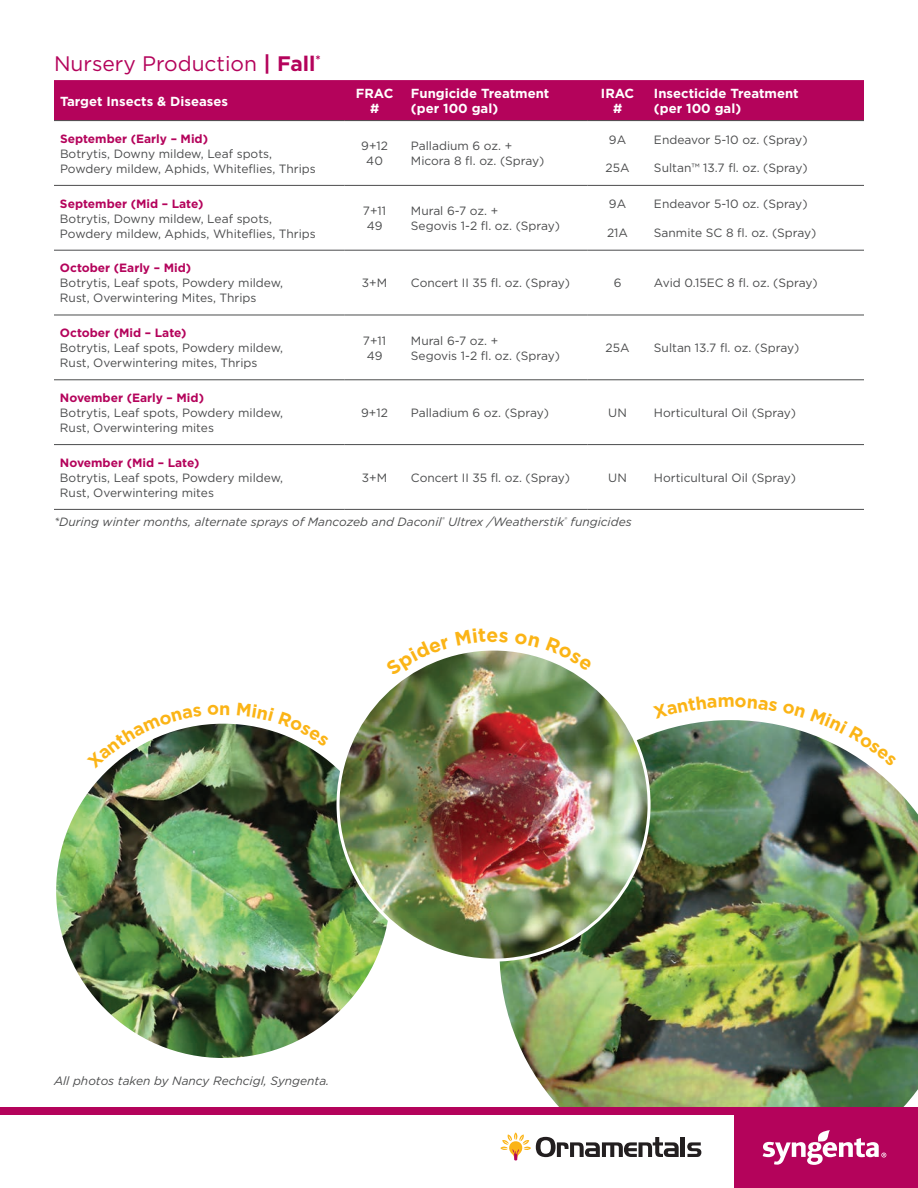
<style>
.page{position:relative;width:918px;height:1188px;background:#fff}
.page>*{position:absolute;margin:0;border:0;box-sizing:border-box;transform-origin:0 0}
.t1{font:21px "Gotham";color:#b4035b}
.t2{font:700 13.2px/15px "Gotham";color:#fff;text-align:center}
.t3{font:12px/15px "Gotham";color:#4b4c4d}
.t4{font:italic 12px "Gotham";color:#4b4c4d}
.t5{font:700 12px "Gotham";color:#b4035b}
.s1{font-weight:700}
</style>
<div class="page">
<img style="left:55px;top:722px;width:337px;height:337px;border-radius:169px">
<img style="left:499px;top:733px;width:419px;height:374px">
<img style="left:338px;top:649px;width:311px;height:311px;border-radius:156px">
<div style="left:54px;top:80px;width:810px;height:40px;background:#b4035b"></div>
<hr style="left:54px;top:120px;width:290px;height:1px;background:#4b4c4d">
<hr style="left:344px;top:120px;width:61px;height:1px;background:#4b4c4d">
<hr style="left:405px;top:120px;width:182px;height:1px;background:#4b4c4d">
<hr style="left:587px;top:120px;width:61px;height:1px;background:#4b4c4d">
<hr style="left:648px;top:120px;width:216px;height:1px;background:#4b4c4d">
<hr style="left:54px;top:185px;width:290px;height:1px;background:#4b4c4d">
<hr style="left:344px;top:185px;width:61px;height:1px;background:#4b4c4d">
<hr style="left:405px;top:185px;width:182px;height:1px;background:#4b4c4d">
<hr style="left:587px;top:185px;width:61px;height:1px;background:#4b4c4d">
<hr style="left:648px;top:185px;width:216px;height:1px;background:#4b4c4d">
<hr style="left:54px;top:250px;width:290px;height:1px;background:#4b4c4d">
<hr style="left:344px;top:250px;width:61px;height:1px;background:#4b4c4d">
<hr style="left:405px;top:250px;width:182px;height:1px;background:#4b4c4d">
<hr style="left:587px;top:250px;width:61px;height:1px;background:#4b4c4d">
<hr style="left:648px;top:250px;width:216px;height:1px;background:#4b4c4d">
<hr style="left:54px;top:315px;width:290px;height:1px;background:#4b4c4d">
<hr style="left:344px;top:315px;width:61px;height:1px;background:#4b4c4d">
<hr style="left:405px;top:315px;width:182px;height:1px;background:#4b4c4d">
<hr style="left:587px;top:315px;width:61px;height:1px;background:#4b4c4d">
<hr style="left:648px;top:315px;width:216px;height:1px;background:#4b4c4d">
<hr style="left:54px;top:380px;width:290px;height:1px;background:#4b4c4d">
<hr style="left:344px;top:380px;width:61px;height:1px;background:#4b4c4d">
<hr style="left:405px;top:380px;width:182px;height:1px;background:#4b4c4d">
<hr style="left:587px;top:380px;width:61px;height:1px;background:#4b4c4d">
<hr style="left:648px;top:380px;width:216px;height:1px;background:#4b4c4d">
<hr style="left:54px;top:444px;width:290px;height:1px;background:#4b4c4d">
<hr style="left:344px;top:444px;width:61px;height:1px;background:#4b4c4d">
<hr style="left:405px;top:444px;width:182px;height:1px;background:#4b4c4d">
<hr style="left:587px;top:444px;width:61px;height:1px;background:#4b4c4d">
<hr style="left:648px;top:444px;width:216px;height:1px;background:#4b4c4d">
<hr style="left:54px;top:509px;width:290px;height:1px;background:#4b4c4d">
<hr style="left:344px;top:509px;width:61px;height:1px;background:#4b4c4d">
<hr style="left:405px;top:509px;width:182px;height:1px;background:#4b4c4d">
<hr style="left:587px;top:509px;width:61px;height:1px;background:#4b4c4d">
<hr style="left:648px;top:509px;width:216px;height:1px;background:#4b4c4d">
<svg style="left:500px;top:1133px;width:179px;height:27px"></svg>
<hr style="left:681px;top:1137px;width:4px;height:20px;background:#231f20">
<svg style="left:687px;top:1142px;width:14px;height:15px"></svg>
<div style="left:734px;top:1107px;width:184px;height:81px;background:#b4035b"></div>
<svg style="left:763px;top:1130px;width:123px;height:35px"></svg>
<div style="left:0;top:1107px;width:918px;height:7px;background:#b4035b"></div>
<img style="left:107px;top:723px;width:95px;height:46px">
<svg style="left:237px;top:723px;width:72px;height:23px"></svg>
<svg style="left:653px;top:720px;width:244px;height:46px"></svg>
<svg style="left:407px;top:649px;width:101px;height:27px"></svg>
<svg style="left:546px;top:658px;width:26px;height:13px"></svg>
<h1 class="t1" style="left:54px;top:50px;width:268px">Nursery Production <span class="s1">| Fall</span><sup>*</sup></h1>
<p class="t2" style="left:60px;top:93px;width:170px">Target Insects &amp; Diseases</p>
<p class="t2" style="left:356px;top:86px;width:39px">FRAC #</p>
<p class="t2" style="left:411px;top:86px;width:140px;text-align:left">Fungicide Treatment (per 100 gal)</p>
<p class="t2" style="left:601px;top:86px;width:35px">IRAC #</p>
<p class="t2" style="left:654px;top:86px;width:146px;text-align:left">Insecticide Treatment (per 100 gal)</p>
<p class="t5" style="left:60px;top:131px;width:150px">September (Early – Mid)</p>
<p class="t3" style="left:60px;top:146px;width:257px">Botrytis, Downy mildew, Leaf spots,<br>Powdery mildew, Aphids, Whiteflies, Thrips</p>
<p class="t3" style="left:361px;top:138px;width:28px;text-align:center">9+12<br>40</p>
<p class="t3" style="left:411px;top:138px;width:135px">Palladium 6 oz. +<br>Micora 8 fl. oz. (Spray)</p>
<p class="t3" style="left:654px;top:132px;width:155px">Endeavor 5-10 oz. (Spray)</p>
<p class="t3" style="left:654px;top:160px;width:155px">Sultan™ 13.7 fl. oz. (Spray)</p>
<p class="t3" style="left:609px;top:132px;width:19px">9A</p>
<p class="t3" style="left:606px;top:160px;width:26px">25A</p>
<p class="t5" style="left:60px;top:195px;width:145px">September (Mid – Late)</p>
<p class="t3" style="left:60px;top:211px;width:257px">Botrytis, Downy mildew, Leaf spots,<br>Powdery mildew, Aphids, Whiteflies, Thrips</p>
<p class="t3" style="left:363px;top:203px;width:25px;text-align:center">7+11<br>49</p>
<p class="t3" style="left:411px;top:203px;width:151px">Mural 6-7 oz. +<br>Segovis 1-2 fl. oz. (Spray)</p>
<p class="t3" style="left:609px;top:196px;width:19px">9A</p>
<p class="t3" style="left:607px;top:225px;width:22px">21A</p>
<p class="t3" style="left:654px;top:196px;width:155px">Endeavor 5-10 oz. (Spray)</p>
<p class="t3" style="left:654px;top:225px;width:164px">Sanmite SC 8 fl. oz. (Spray)</p>
<p class="t5" style="left:60px;top:260px;width:133px">October (Early – Mid)</p>
<p class="t3" style="left:60px;top:275px;width:225px">Botrytis, Leaf spots, Powdery mildew,<br>Rust, Overwintering Mites, Thrips</p>
<p class="t3" style="left:362px;top:275px;width:27px">3+M</p>
<p class="t3" style="left:411px;top:275px;width:161px">Concert II 35 fl. oz. (Spray)</p>
<p class="t3" style="left:614px;top:275px;width:9px">6</p>
<p class="t3" style="left:654px;top:275px;width:165px">Avid 0.15EC 8 fl. oz. (Spray)</p>
<p class="t5" style="left:60px;top:325px;width:128px">October (Mid – Late)</p>
<p class="t3" style="left:60px;top:340px;width:225px">Botrytis, Leaf spots, Powdery mildew,<br>Rust, Overwintering mites, Thrips</p>
<p class="t3" style="left:363px;top:333px;width:25px;text-align:center">7+11<br>49</p>
<p class="t3" style="left:411px;top:333px;width:151px">Mural 6-7 oz. +<br>Segovis 1-2 fl. oz. (Spray)</p>
<p class="t3" style="left:606px;top:340px;width:26px">25A</p>
<p class="t3" style="left:654px;top:340px;width:147px">Sultan 13.7 fl. oz. (Spray)</p>
<p class="t5" style="left:60px;top:390px;width:146px">November (Early – Mid)</p>
<p class="t3" style="left:60px;top:405px;width:225px">Botrytis, Leaf spots, Powdery mildew,<br>Rust, Overwintering mites</p>
<p class="t3" style="left:361px;top:405px;width:28px">9+12</p>
<p class="t3" style="left:411px;top:405px;width:140px">Palladium 6 oz. (Spray)</p>
<p class="t3" style="left:608px;top:405px;width:20px">UN</p>
<p class="t3" style="left:654px;top:405px;width:144px">Horticultural Oil (Spray)</p>
<p class="t5" style="left:60px;top:455px;width:141px">November (Mid – Late)</p>
<p class="t3" style="left:60px;top:470px;width:225px">Botrytis, Leaf spots, Powdery mildew,<br>Rust, Overwintering mites</p>
<p class="t3" style="left:362px;top:470px;width:27px">3+M</p>
<p class="t3" style="left:411px;top:470px;width:161px">Concert II 35 fl. oz. (Spray)</p>
<p class="t3" style="left:608px;top:470px;width:20px">UN</p>
<p class="t3" style="left:654px;top:470px;width:144px">Horticultural Oil (Spray)</p>
<p class="t4" style="left:54px;top:514px;width:579px">*During winter months, alternate sprays of Mancozeb and Daconil<sup>®</sup> Ultrex /Weatherstik<sup>®</sup> fungicides</p>
<p class="t4" style="left:54px;top:1073px;width:277px">All photos taken by Nancy Rechcigl, Syngenta.</p>
</div>
